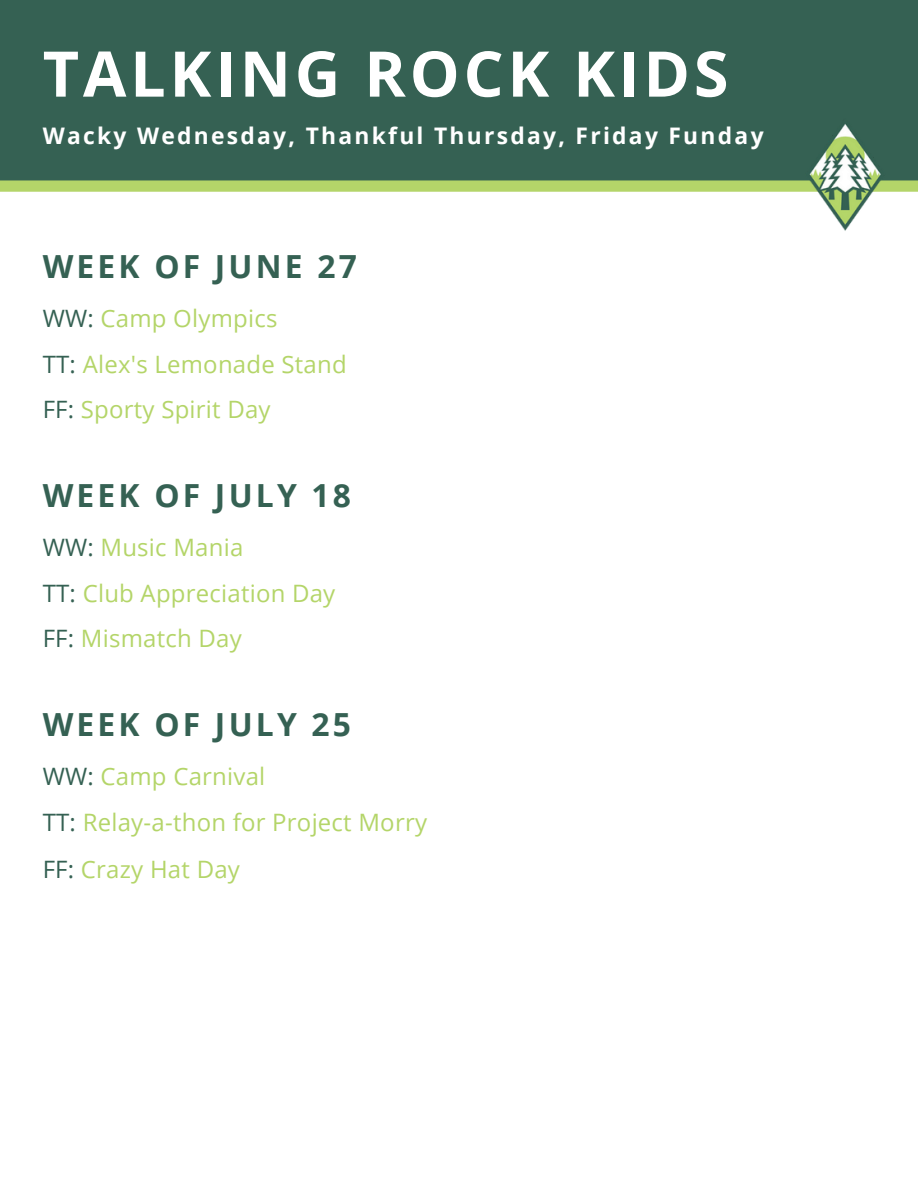
<style>
.page{position:relative;width:918px;height:1188px;background:#fff}
.page>*{position:absolute;margin:0;border:0;box-sizing:border-box;transform-origin:0 0}
.t1{font:700 63px "Open Sans";letter-spacing:.06em;color:#fff}
.t2{font:700 31.8px "Open Sans";letter-spacing:.1em;color:#356153}
.t3{font:24px "Open Sans";letter-spacing:.01em;color:#b4d569}
.t4{font:700 22.8px "Open Sans";letter-spacing:.1em;color:#fff}
.s1{color:#356153}
</style>
<div class="page">
<div style="left:0;top:0;width:918px;height:191px;background:#356153"></div>
<div style="left:0;top:180px;width:918px;height:12px;background:#b4d569"></div>
<img style="left:804px;top:124px;width:84px;height:107px">
<p class="t1" style="left:43px;top:29px;width:687px">TALKING ROCK KIDS</p>
<p class="t4" style="left:43px;top:119px;width:722px">Wacky Wednesday, Thankful Thursday, Friday Funday</p>
<p class="t2" style="left:43px;top:244px;width:316px">WEEK OF JUNE 27</p>
<p class="t3" style="left:43px;top:302px;width:236px"><span class="s1">WW:</span> Camp Olympics</p>
<p class="t3" style="left:43px;top:347px;width:306px"><span class="s1">TT:</span> Alex's Lemonade Stand</p>
<p class="t3" style="left:43px;top:392px;width:230px"><span class="s1">FF:</span> Sporty Spirit Day</p>
<p class="t2" style="left:43px;top:473px;width:310px">WEEK OF JULY 18</p>
<p class="t3" style="left:43px;top:531px;width:202px"><span class="s1">WW:</span> Music Mania</p>
<p class="t3" style="left:43px;top:576px;width:294px"><span class="s1">TT:</span> Club Appreciation Day</p>
<p class="t3" style="left:43px;top:621px;width:201px"><span class="s1">FF:</span> Mismatch Day</p>
<p class="t2" style="left:43px;top:702px;width:310px">WEEK OF JULY 25</p>
<p class="t3" style="left:43px;top:759px;width:224px"><span class="s1">WW:</span> Camp Carnival</p>
<p class="t3" style="left:43px;top:806px;width:386px"><span class="s1">TT:</span> Relay-a-thon for Project Morry</p>
<p class="t3" style="left:43px;top:852px;width:199px"><span class="s1">FF:</span> Crazy Hat Day</p>
</div>
